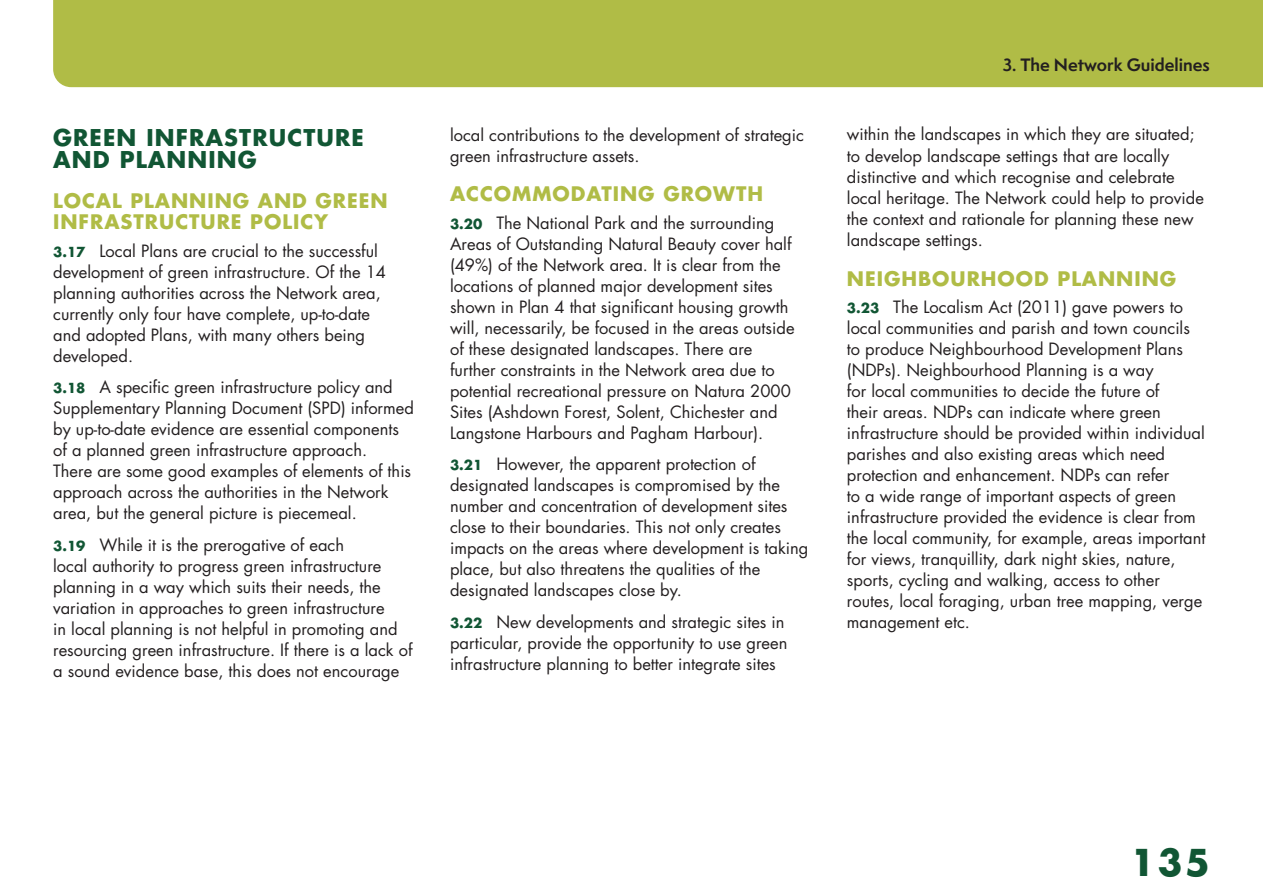
<style>
.page{position:relative;width:1263px;height:893px;background:#fff}
.page>*{position:absolute;margin:0;border:0;box-sizing:border-box;transform-origin:0 0}
.t1{font:700 36px "Futura";color:#115634}
.HeadB{font:700 22.5px/22.5px "Futura";letter-spacing:.05em;color:#115634}
.HeadC{font:700 19.5px/21px "Futura";letter-spacing:.05em;color:#b0bc46}
.t2{font:16.5px/21px "Futura";color:#231f20}
.t3{font:700 16.5px "Semplicita Pro";color:#231f20}
.s1{font-weight:700;font-size:13.5px;color:#115634}
</style>
<div class="page">
<div style="left:53px;top:0;width:1210px;height:87px;background:#b0bc46"></div>
<p class="HeadB" style="left:53px;top:125px;width:312px">GREEN INFRASTRUCTURE<br>AND PLANNING</p>
<p class="HeadC" style="left:53px;top:190px;width:336px">LOCAL PLANNING AND GREEN<br>INFRASTRUCTURE POLICY</p>
<p class="t2" style="left:53px;top:240px;width:334px"><span class="s1">3.17</span> Local Plans are crucial to the successful development of green infrastructure. Of the 14 planning authorities across the Network area, currently only four have complete, up-to-date and adopted Plans, with many others being developed.</p>
<p class="t2" style="left:53px;top:376px;width:362px"><span class="s1">3.18</span> A specific green infrastructure policy and Supplementary Planning Document (SPD) informed by up-to-date evidence are essential components of a planned green infrastructure approach.<br>There are some good examples of elements of this approach across the authorities in the Network area, but the general picture is piecemeal.</p>
<p class="t2" style="left:53px;top:534px;width:361px"><span class="s1">3.19</span> While it is the prerogative of each<br>local authority to progress green infrastructure planning in a way which suits their needs, the variation in approaches to green infrastructure<br>in local planning is not helpful in promoting and resourcing green infrastructure. If there is a lack of a sound evidence base, this does not encourage</p>
<p class="t2" style="left:450px;top:124px;width:355px">local contributions to the development of strategic green infrastructure assets.</p>
<p class="HeadC" style="left:450px;top:183px;width:314px">ACCOMMODATING GROWTH</p>
<p class="t2" style="left:450px;top:212px;width:346px"><span class="s1">3.20</span> The National Park and the surrounding Areas of Outstanding Natural Beauty cover half (49%) of the Network area. It is clear from the locations of planned major development sites shown in Plan 4 that significant housing growth will, necessarily, be focused in the areas outside of these designated landscapes. There are further constraints in the Network area due to potential recreational pressure on Natura 2000<br>Sites (Ashdown Forest, Solent, Chichester and Langstone Harbours and Pagham Harbour).</p>
<p class="t2" style="left:450px;top:454px;width:360px"><span class="s1">3.21</span> However, the apparent protection of designated landscapes is compromised by the number and concentration of development sites close to their boundaries. This not only creates impacts on the areas where development is taking place, but also threatens the qualities of the designated landscapes close by.</p>
<p class="t2" style="left:450px;top:611px;width:339px"><span class="s1">3.22</span> New developments and strategic sites in particular, provide the opportunity to use green infrastructure planning to better integrate sites</p>
<p class="t3" style="left:1003px;top:53px;width:209px">3. The Network Guidelines</p>
<p class="t2" style="left:847px;top:124px;width:358px">within the landscapes in which they are situated; to develop landscape settings that are locally distinctive and which recognise and celebrate local heritage. The Network could help to provide the context and rationale for planning these new landscape settings.</p>
<p class="HeadC" style="left:847px;top:267px;width:331px">NEIGHBOURHOOD PLANNING</p>
<p class="t2" style="left:847px;top:296px;width:360px"><span class="s1">3.23</span> The Localism Act (2011) gave powers to local communities and parish and town councils to produce Neighbourhood Development Plans (NDPs). Neighbourhood Planning is a way<br>for local communities to decide the future of<br>their areas. NDPs can indicate where green infrastructure should be provided within individual parishes and also existing areas which need protection and enhancement. NDPs can refer<br>to a wide range of important aspects of green infrastructure provided the evidence is clear from the local community, for example, areas important for views, tranquillity, dark night skies, nature, sports, cycling and walking, access to other routes, local foraging, urban tree mapping, verge management etc.</p>
<h1 class="t1" style="left:1130px;top:837px;width:81px">135</h1>
</div>
